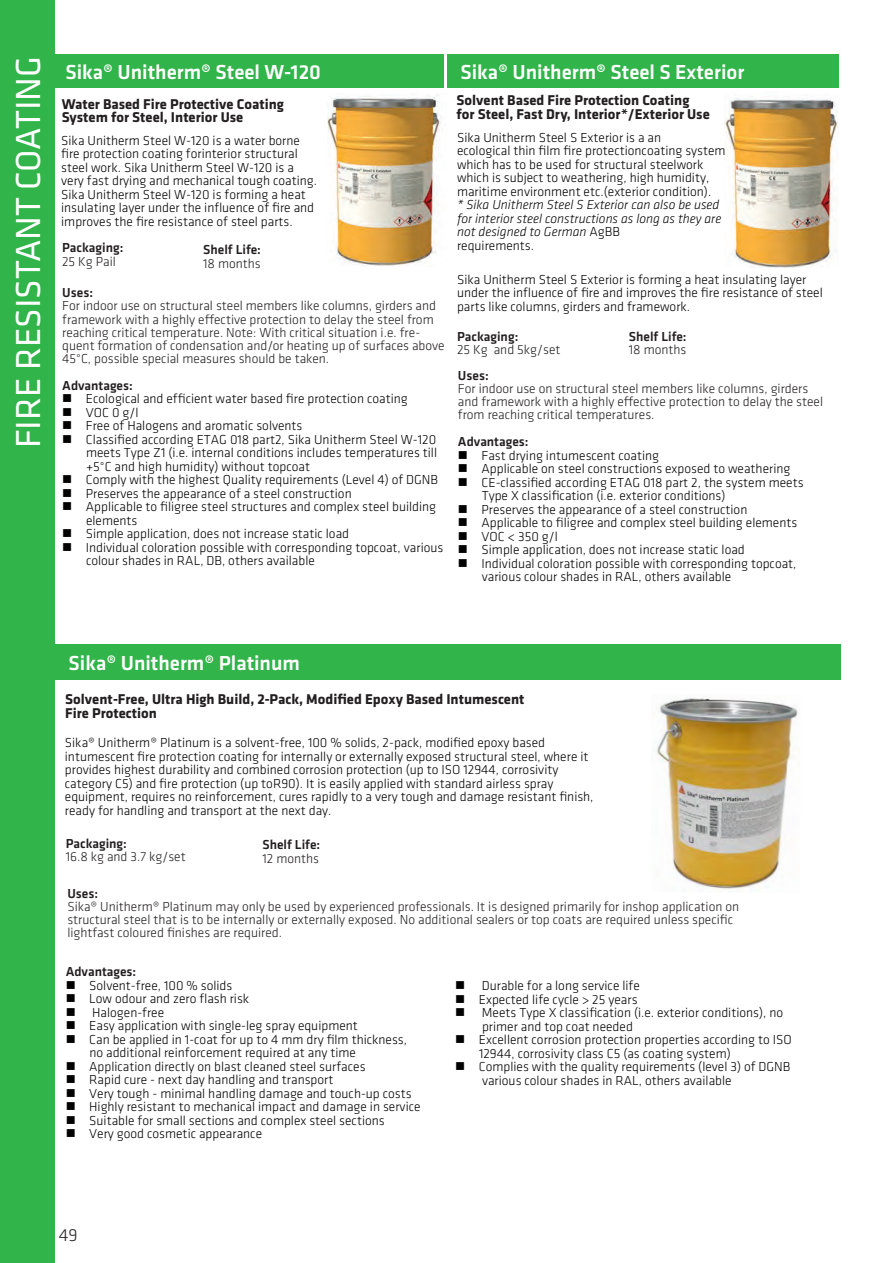
<style>
.page{position:relative;width:893px;height:1263px;background:#fff}
.page>*{position:absolute;margin:0;border:0;box-sizing:border-box;transform-origin:0 0}
.t1{font:36px "Klavika";color:#fff}
.SI_Klavica_HL2{font:500 21px "Klavika";color:#fff}
.t2{font:300 18px "Klavika";color:#231f20}
.t3{font:700 14.7px "Klavika";color:#231f20}
.t4{font:300 13.5px/13.5px "Klavika";color:#000}
.t5{font:300 13.5px/13px "Klavika";color:#231f20}
.t6{font:500 13.5px "Klavika";color:#231f20}
.t7{font:italic 300 13.5px/13.5px "Klavika";color:#000}
.t8{font:300 13.5px "Klavika";color:#231f20}
.s1{font-style:normal}
</style>
<div class="page">
<img style="left:656px;top:697px;width:144px;height:193px">
<div style="left:56px;top:645px;width:785px;height:35px;background:#31b44a"></div>
<img style="left:725px;top:96px;width:113px;height:172px">
<div style="left:53px;top:54px;width:391px;height:33px;background:#31b44a"></div>
<div style="left:448px;top:54px;width:391px;height:33px;background:#31b44a"></div>
<img style="left:327px;top:94px;width:116px;height:172px">
<div style="left:0;top:0;width:54px;height:1263px;background:#31b44a"></div>
<p class="t1" style="left:5px;top:448px;width:394px;rotate:-90deg">FIRE RESISTANT COATING</p>
<p class="SI_Klavica_HL2" style="left:65px;top:57px;width:257px">Sika® Unitherm® Steel W-120</p>
<p class="SI_Klavica_HL2" style="left:460px;top:57px;width:286px">Sika® Unitherm® Steel S Exterior</p>
<p class="t3" style="left:62px;top:93px;width:224px">Water Based Fire Protective Coating</p>
<p class="t3" style="left:62px;top:107px;width:183px">System for Steel, Interior Use</p>
<p class="t3" style="left:457px;top:90px;width:234px">Solvent Based Fire Protection Coating</p>
<p class="t3" style="left:457px;top:103px;width:255px">for Steel, Fast Dry, Interior*/Exterior Use</p>
<p class="t4" style="left:61px;top:134px;width:257px">Sika Unitherm Steel W-120 is a water borne fire protection coating forinterior structural steel work. Sika Unitherm Steel W-120 is a very fast drying and mechanical tough coating.<br>Sika Unitherm Steel W-120 is forming a heat insulating layer under the influence of fire and improves the fire resistance of steel parts.</p>
<p class="t4" style="left:457px;top:131px;width:206px">Sika Unitherm Steel S Exterior is a an</p>
<p class="t4" style="left:457px;top:144px;width:270px">ecological thin film fire protectioncoating system which has to be used for structural steelwork which is subject to weathering, high humidity, maritime environment etc.(exterior condition).</p>
<p class="t7" style="left:457px;top:198px;width:266px">* Sika Unitherm Steel S Exterior can also be used for interior steel constructions as long as they are not designed to German <span class="s1">AgBB</span></p>
<p class="t4" style="left:457px;top:239px;width:79px">requirements.</p>
<p class="t6" style="left:62px;top:239px;width:63px">Packaging:</p>
<p class="t8" style="left:62px;top:254px;width:55px">25 Kg Pail</p>
<p class="t6" style="left:203px;top:241px;width:59px">Shelf Life:</p>
<p class="t8" style="left:203px;top:256px;width:59px">18 months</p>
<p class="t6" style="left:62px;top:284px;width:32px">Uses:</p>
<p class="t5" style="left:62px;top:299px;width:384px">For indoor use on structural steel members like columns, girders and framework with a highly effective protection to delay the steel from reaching critical temperature. Note: With critical situation i.e. fre&shy;quent formation of condensation and/or heating up of surfaces above 45°C, possible special measures should be taken.</p>
<p class="t6" style="left:62px;top:376px;width:72px">Advantages:</p>
<p class="t4" style="left:62px;top:392px;width:347px">■ Ecological and efficient water based fire protection coating</p>
<p class="t4" style="left:62px;top:406px;width:78px">■ VOC 0 g/l</p>
<p class="t4" style="left:62px;top:419px;width:242px">■ Free of Halogens and aromatic solvents</p>
<p class="t4" style="left:86px;top:433px;width:353px;text-align:justify;text-indent:-24px">■ Classified according ETAG 018 part2, Sika Unitherm Steel W-120 meets Type Z1 (i.e. internal conditions includes temperatures till +5°C and high humidity) without topcoat</p>
<p class="t4" style="left:62px;top:473px;width:377px">■ Comply with the highest Quality requirements (Level 4) of DGNB</p>
<p class="t4" style="left:62px;top:487px;width:291px">■ Preserves the appearance of a steel construction</p>
<p class="t4" style="left:86px;top:500px;width:352px;text-indent:-24px">■ Applicable to filigree steel structures and complex steel building elements</p>
<p class="t4" style="left:62px;top:527px;width:288px">■ Simple application, does not increase static load</p>
<p class="t4" style="left:86px;top:541px;width:359px;text-indent:-24px">■ Individual coloration possible with corresponding topcoat, various colour shades in RAL, DB, others available</p>
<p class="t4" style="left:457px;top:273px;width:367px">Sika Unitherm Steel S Exterior is forming a heat insulating layer under the influence of fire and improves the fire resistance of steel parts like columns, girders and framework.</p>
<p class="t6" style="left:457px;top:327px;width:63px">Packaging:</p>
<p class="t8" style="left:457px;top:343px;width:105px">25 Kg and 5kg/set</p>
<p class="t6" style="left:629px;top:327px;width:59px">Shelf Life:</p>
<p class="t8" style="left:629px;top:343px;width:59px">18 months</p>
<p class="t6" style="left:458px;top:366px;width:32px">Uses:</p>
<p class="t5" style="left:458px;top:382px;width:367px">For indoor use on structural steel members like columns, girders and framework with a highly effective protection to delay the steel from reaching critical temperatures.</p>
<p class="t6" style="left:458px;top:433px;width:72px">Advantages:</p>
<p class="t4" style="left:458px;top:449px;width:203px">■ Fast drying intumescent coating</p>
<p class="t4" style="left:458px;top:462px;width:334px">■ Applicable on steel constructions exposed to weathering</p>
<p class="t4" style="left:482px;top:476px;width:323px;text-indent:-24px">■ CE-classified according ETAG 018 part 2, the system meets<br>Type X classification (i.e. exterior conditions)</p>
<p class="t4" style="left:458px;top:503px;width:291px">■ Preserves the appearance of a steel construction</p>
<p class="t4" style="left:458px;top:516px;width:341px">■ Applicable to filigree and complex steel building elements</p>
<p class="t4" style="left:458px;top:530px;width:101px">■ VOC &lt; 350 g/l</p>
<p class="t4" style="left:458px;top:543px;width:288px">■ Simple application, does not increase static load</p>
<p class="t4" style="left:482px;top:557px;width:316px;text-indent:-24px">■ Individual coloration possible with corresponding topcoat, various colour shades in RAL, others available</p>
<p class="SI_Klavica_HL2" style="left:69px;top:649px;width:233px">Sika® Unitherm® Platinum</p>
<p class="t3" style="left:65px;top:689px;width:461px">Solvent-Free, Ultra High Build, 2-Pack, Modified Epoxy Based Intumescent</p>
<p class="t3" style="left:65px;top:702px;width:93px">Fire Protection</p>
<p class="t4" style="left:65px;top:736px;width:482px">Sika® Unitherm® Platinum is a solvent-free, 100 % solids, 2-pack, modified epoxy based</p>
<p class="t4" style="left:65px;top:750px;width:525px">intumescent fire protection coating for internally or externally exposed structural steel, where it provides highest durability and combined corrosion protection (up to ISO 12944, corrosivity</p>
<p class="t4" style="left:65px;top:777px;width:490px">category C5) and fire protection (up toR90). It is easily applied with standard airless spray</p>
<p class="t4" style="left:65px;top:790px;width:530px">equipment, requires no reinforcement, cures rapidly to a very tough and damage resistant finish, ready for handling and transport at the next day.</p>
<p class="t6" style="left:66px;top:834px;width:63px">Packaging:</p>
<p class="t8" style="left:66px;top:850px;width:122px">16.8 kg and 3.7 kg/set</p>
<p class="t6" style="left:262px;top:836px;width:59px">Shelf Life:</p>
<p class="t8" style="left:262px;top:851px;width:58px">12 months</p>
<p class="t6" style="left:67px;top:885px;width:32px">Uses:</p>
<p class="t5" style="left:67px;top:900px;width:673px">Sika® Unitherm® Platinum may only be used by experienced professionals. It is designed primarily for inshop application on</p>
<p class="t5" style="left:67px;top:913px;width:667px">structural steel that is to be internally or externally exposed. No additional sealers or top coats are required unless specific</p>
<p class="t5" style="left:67px;top:926px;width:216px">lightfast coloured finishes are required.</p>
<p class="t6" style="left:66px;top:963px;width:72px">Advantages:</p>
<p class="t4" style="left:66px;top:979px;width:168px">■ Solvent-free, 100 % solids</p>
<p class="t4" style="left:66px;top:992px;width:185px">■ Low odour and zero flash risk</p>
<p class="t4" style="left:66px;top:1006px;width:100px">■ Halogen-free</p>
<p class="t4" style="left:66px;top:1019px;width:294px">■ Easy application with single-leg spray equipment</p>
<p class="t4" style="left:66px;top:1033px;width:343px">■ Can be applied in 1-coat for up to 4 mm dry film thickness,</p>
<p class="t4" style="left:89px;top:1046px;width:268px">no additional reinforcement required at any time</p>
<p class="t4" style="left:66px;top:1060px;width:301px">■ Application directly on blast cleaned steel surfaces</p>
<p class="t4" style="left:66px;top:1073px;width:269px">■ Rapid cure - next day handling and transport</p>
<p class="t4" style="left:66px;top:1087px;width:348px">■ Very tough - minimal handling damage and touch-up costs</p>
<p class="t4" style="left:66px;top:1100px;width:356px">■ Highly resistant to mechanical impact and damage in service</p>
<p class="t4" style="left:66px;top:1114px;width:321px">■ Suitable for small sections and complex steel sections</p>
<p class="t4" style="left:66px;top:1127px;width:198px">■ Very good cosmetic appearance</p>
<p class="t4" style="left:455px;top:979px;width:186px">■ Durable for a long service life</p>
<p class="t4" style="left:455px;top:992px;width:184px">■ Expected life cycle &gt; 25 years</p>
<p class="t4" style="left:482px;top:1006px;width:303px;text-indent:-27px">■ Meets Type X classification (i.e. exterior conditions), no primer and top coat needed</p>
<p class="t4" style="left:479px;top:1033px;width:314px;text-indent:-24px">■ Excellent corrosion protection properties according to ISO<br>12944, corrosivity class C5 (as coating system)</p>
<p class="t4" style="left:482px;top:1060px;width:310px;text-indent:-27px">■ Complies with the quality requirements (level 3) of DGNB various colour shades in RAL, others available</p>
<h3 class="t2" style="left:59px;top:1226px;width:20px">49</h3>
</div>
